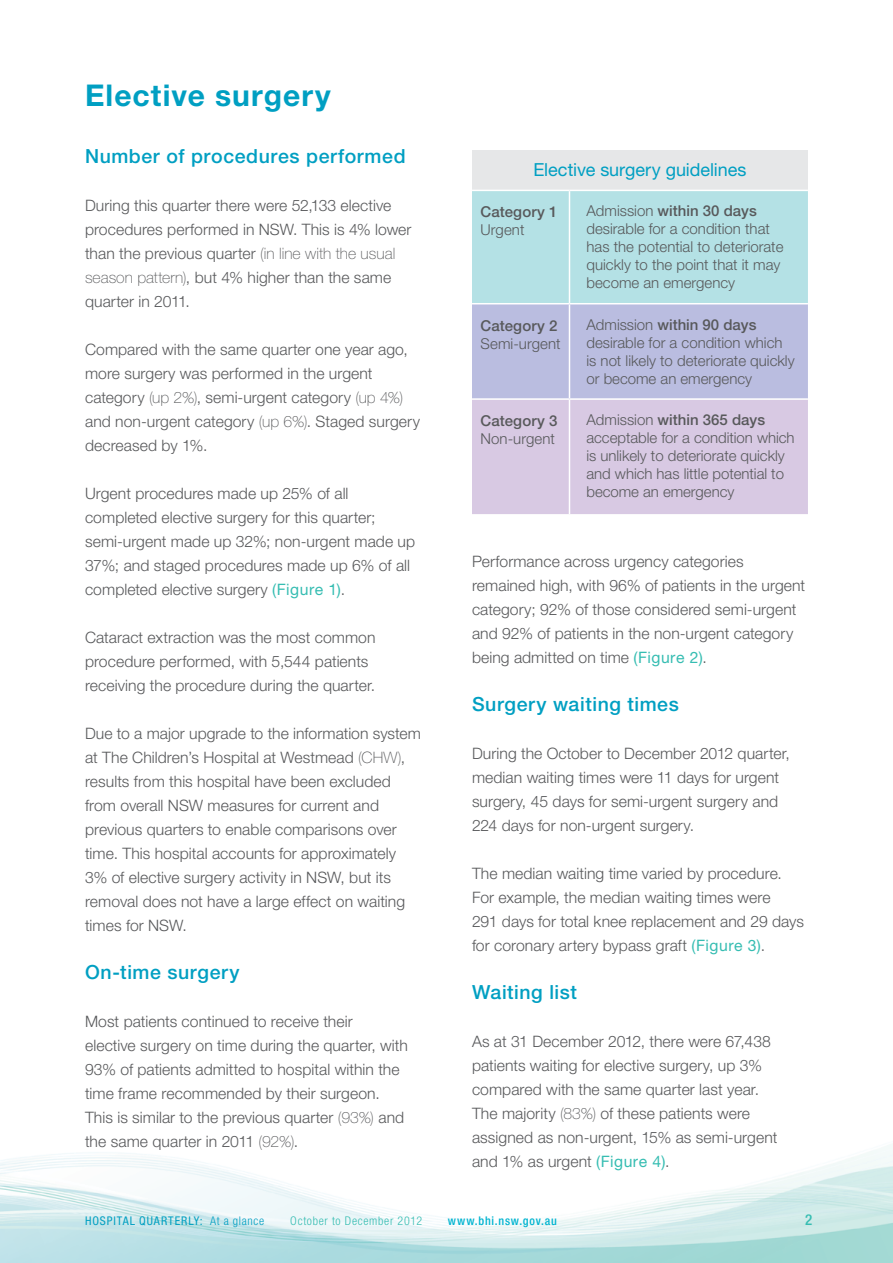
<style>
.page{position:relative;width:893px;height:1263px;background:#fff}
.page>*{position:absolute;margin:0;border:0;box-sizing:border-box;transform-origin:0 0}
.HEADING_1{font:700 30px "Helvetica Neue LT Std";letter-spacing:.035em;color:#009fc2}
.HEADING_2{font:500 19.5px "Helvetica Neue LT Std";letter-spacing:.03em;color:#009fc2}
.t1{font:18px "Helvetica Neue LT Std";letter-spacing:-.005em;color:#009fc2}
.BODY__basic{font:300 15.75px/24px "Helvetica Neue LT Std";letter-spacing:.005em;color:#58595b}
.t2{font:300 15px/18px "Helvetica Neue LT Std";color:#58595b}
.t3{font:500 15px "Helvetica Neue LT Std";letter-spacing:.01em;color:#58595b}
.FOOTER__R{font:500 condensed 15px "Helvetica Neue LT Std";color:#36bdb2}
.FOOTER__R-2{font:condensed 12px "Helvetica Neue LT Std";letter-spacing:.075em;color:#009fc2}
.FOOTER__R-3{font:300 condensed 12px "Helvetica Neue LT Std";letter-spacing:.06em;color:#36bdb2}
.FOOTER__R-4{font:500 condensed 12px "Helvetica Neue LT Std";letter-spacing:.065em;color:#00b4d0}
.s1{font-weight:100}
.s2{font-weight:400;color:#36bdb2}
.s3{font-weight:500}
.s4{font-weight:300}
</style>
<div class="page">
<img style="left:0;top:1144px;width:893px;height:119px">
<div style="left:472px;top:150px;width:336px;height:40px;background:#e6e7e8"></div>
<svg style="left:472px;top:191px;width:336px;height:323px"></svg>
<hr style="left:569px;top:191px;width:1px;height:112px;background:#fff">
<hr style="left:569px;top:304px;width:1px;height:94px;background:#fff">
<hr style="left:569px;top:400px;width:1px;height:114px;background:#fff">
<hr style="left:472px;top:303px;width:97px;height:1px;background:#fff">
<hr style="left:569px;top:303px;width:239px;height:1px;background:#fff">
<hr style="left:472px;top:398px;width:97px;height:2px;background:#fff">
<hr style="left:569px;top:398px;width:239px;height:2px;background:#fff">
<p class="HEADING_1" style="left:85px;top:77px;width:247px">Elective surgery</p>
<p class="HEADING_2" style="left:85px;top:144px;width:322px">Number of procedures performed</p>
<p class="BODY__basic" style="left:85px;top:193px;width:328px">During this quarter there were 52,133 elective procedures performed in NSW. This is 4% lower than the previous quarter <span class="s1">(in line with the usual season pattern)</span>, but 4% higher than the same quarter in 2011.</p>
<p class="BODY__basic" style="left:85px;top:337px;width:336px">Compared with the same quarter one year ago, more surgery was performed in the urgent category <span class="s1">(up 2%)</span>, semi-urgent category <span class="s1">(up 4%) </span>and non-urgent category <span class="s1">(up 6%)</span>. Staged surgery decreased by 1%.</p>
<p class="BODY__basic" style="left:85px;top:481px;width:332px">Urgent procedures made up 25% of all completed elective surgery for this quarter; semi-urgent made up 32%; non-urgent made up 37%; and staged procedures made up 6% of all completed elective surgery <span class="s2">(Figure 1)</span>.</p>
<p class="BODY__basic" style="left:85px;top:625px;width:292px">Cataract extraction was the most common procedure performed, with 5,544 patients receiving the procedure during the quarter.</p>
<p class="BODY__basic" style="left:85px;top:721px;width:337px">Due to a major upgrade to the information system at The Children’s Hospital at Westmead <span class="s1">(CHW)</span>, results from this hospital have been excluded from overall NSW measures for current and previous quarters to enable comparisons over time. This hospital accounts for approximately 3% of elective surgery activity in NSW, but its removal does not have a large effect on waiting times for NSW.</p>
<p class="HEADING_2" style="left:85px;top:960px;width:156px">On-time surgery</p>
<p class="BODY__basic" style="left:85px;top:1009px;width:324px">Most patients continued to receive their<br>elective surgery on time during the quarter, with 93% of patients admitted to hospital within the time frame recommended by their surgeon.<br>This is similar to the previous quarter <span class="s1">(93%)</span> and the same quarter in 2011 <span class="s1">(92%)</span>.</p>
<p class="t1" style="left:533px;top:158px;width:214px">Elective surgery guidelines</p>
<p class="t3" style="left:480px;top:203px;width:79px">Category 1</p>
<p class="t2" style="left:480px;top:221px;width:45px">Urgent</p>
<p class="t2" style="left:586px;top:202px;width:198px">Admission <span class="s3">within 30 days </span>desirable for a condition that has the potential to deteriorate quickly to the point that it may become an emergency</p>
<p class="t3" style="left:480px;top:317px;width:79px">Category 2</p>
<p class="t2" style="left:480px;top:334px;width:82px">Semi-urgent</p>
<p class="t3" style="left:480px;top:412px;width:79px">Category 3</p>
<p class="t2" style="left:480px;top:429px;width:76px">Non-urgent</p>
<p class="t2" style="left:586px;top:315px;width:210px">Admission <span class="s3">within 90 days </span>desirable for a condition which is not likely to deteriorate quickly or become an emergency</p>
<p class="t2" style="left:586px;top:410px;width:210px">Admission <span class="s3">within 365 days </span>acceptable for a condition which is unlikely to deteriorate quickly and which has little potential to become an emergency</p>
<p class="BODY__basic" style="left:472px;top:549px;width:335px">Performance across urgency categories remained high, with 96% of patients in the urgent category; 92% of those considered semi-urgent and 92% of patients in the non-urgent category being admitted on time <span class="s2">(Figure 2)</span>.</p>
<p class="HEADING_2" style="left:472px;top:693px;width:208px">Surgery waiting times</p>
<p class="BODY__basic" style="left:472px;top:741px;width:319px">During the October to December 2012 quarter, median waiting times were 11 days for urgent surgery, 45 days for semi-urgent surgery and 224 days for non-urgent surgery.</p>
<p class="BODY__basic" style="left:472px;top:861px;width:334px">The median waiting time varied by procedure.<br>For example, the median waiting times were<br>291 days for total knee replacement and 29 days for coronary artery bypass graft <span class="s2">(Figure 3)</span>.</p>
<p class="HEADING_2" style="left:472px;top:981px;width:107px">Waiting list</p>
<p class="BODY__basic" style="left:472px;top:1029px;width:307px">As at 31 December 2012, there were 67,438 patients waiting for elective surgery, up 3% compared with the same quarter last year.<br>The majority <span class="s1">(83%)</span> of these patients were assigned as non-urgent, 15% as semi-urgent and 1% as urgent <span class="s2">(Figure 4)</span>.</p>
<p class="FOOTER__R-2" style="left:85px;top:1214px;width:181px">HOSPITAL QUARTERLY: <span class="s4">At a glance</span></p>
<p class="FOOTER__R-3" style="left:290px;top:1214px;width:133px">October to December 2012</p>
<p class="FOOTER__R-4" style="left:448px;top:1214px;width:111px">www.bhi.nsw.gov.au</p>
<p class="FOOTER__R" style="left:805px;top:1211px;width:9px">2</p>
</div>
